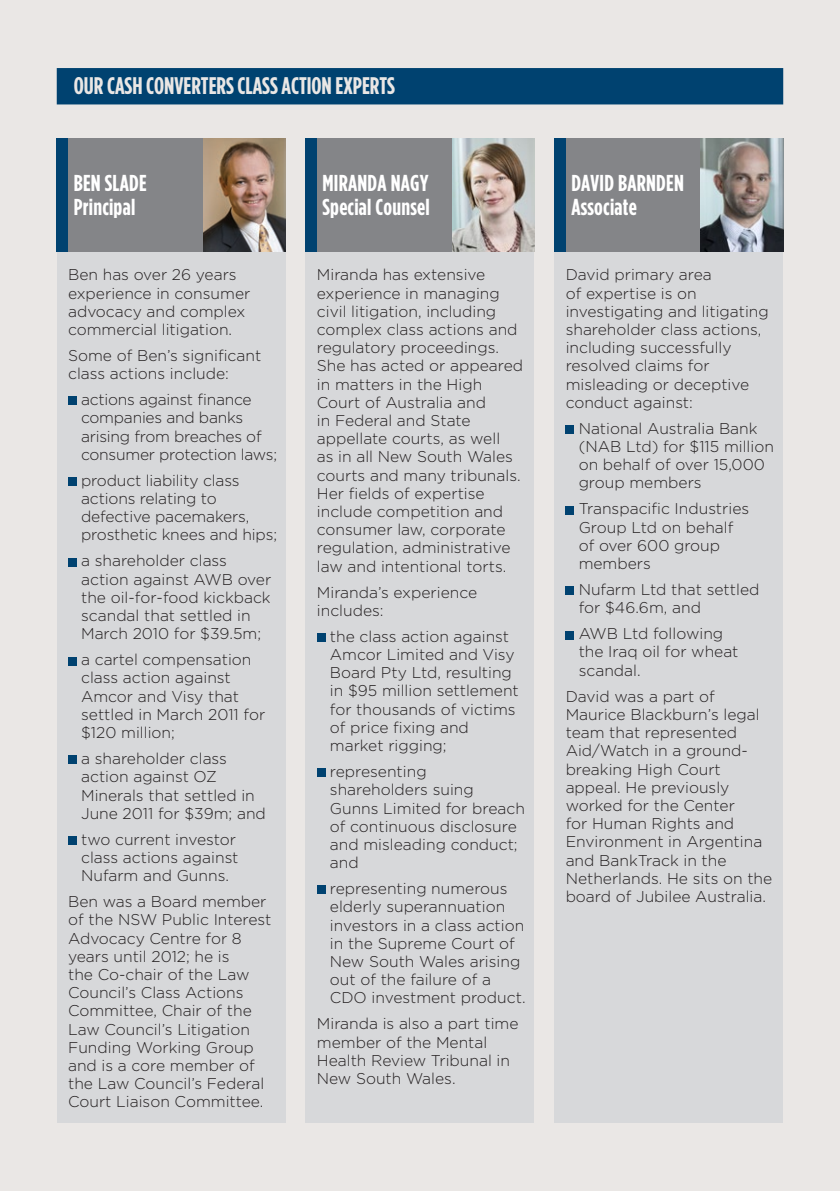
<style>
.page{position:relative;width:840px;height:1191px;background:#fff}
.page>*{position:absolute;margin:0;border:0;box-sizing:border-box;transform-origin:0 0}
.Lawyer_profile__head{font:700 condensed 24px "Gotham HTF";color:#eae7e5}
.Lawyer_profiles__nam{font:700 condensed 23px "Gotham HTF";letter-spacing:.01em;color:#fff}
.Lawyer_profiles__tex{font:300 15.6px/18.2px "Gotham";color:#231f20}
</style>
<div class="page">
<div style="left:0;top:0;width:839px;height:1191px;background:#eae7e5"></div>
<div style="left:57px;top:138px;width:228px;height:985px;background:#d7d8da"></div>
<div style="left:305px;top:138px;width:229px;height:985px;background:#d7d8da"></div>
<div style="left:554px;top:138px;width:228px;height:985px;background:#d7d8da"></div>
<div style="left:57px;top:68px;width:725px;height:36px;background:#004270"></div>
<div style="left:57px;top:138px;width:228px;height:114px;background:#848588"></div>
<div style="left:305px;top:138px;width:229px;height:114px;background:#848588"></div>
<div style="left:554px;top:138px;width:228px;height:114px;background:#848588"></div>
<div style="left:57px;top:138px;width:11px;height:114px;background:#004270"></div>
<div style="left:305px;top:138px;width:12px;height:114px;background:#004270"></div>
<div style="left:554px;top:138px;width:11px;height:114px;background:#004270"></div>
<div style="left:68px;top:397px;width:9px;height:8px;background:#004270"></div>
<div style="left:68px;top:477px;width:9px;height:9px;background:#004270"></div>
<div style="left:68px;top:558px;width:9px;height:8px;background:#004270"></div>
<div style="left:68px;top:657px;width:9px;height:8px;background:#004270"></div>
<div style="left:68px;top:755px;width:9px;height:9px;background:#004270"></div>
<div style="left:68px;top:836px;width:9px;height:8px;background:#004270"></div>
<div style="left:317px;top:633px;width:8px;height:9px;background:#004270"></div>
<div style="left:317px;top:768px;width:8px;height:9px;background:#004270"></div>
<div style="left:317px;top:885px;width:8px;height:9px;background:#004270"></div>
<div style="left:565px;top:425px;width:9px;height:9px;background:#004270"></div>
<div style="left:565px;top:506px;width:9px;height:8px;background:#004270"></div>
<div style="left:565px;top:586px;width:9px;height:9px;background:#004270"></div>
<div style="left:565px;top:631px;width:9px;height:8px;background:#004270"></div>
<img style="left:203px;top:138px;width:82px;height:114px">
<img style="left:452px;top:138px;width:82px;height:114px">
<img style="left:700px;top:138px;width:82px;height:114px">
<p class="Lawyer_profile__head" style="left:74px;top:72px;width:322px">OUR CASH CONVERTERS CLASS ACTION EXPERTS</p>
<p class="Lawyer_profiles__nam" style="left:74px;top:170px;width:74px">BEN SLADE</p>
<p class="Lawyer_profiles__nam" style="left:74px;top:194px;width:63px">Principal</p>
<p class="Lawyer_profiles__nam" style="left:322px;top:170px;width:107px">MIRANDA NAGY</p>
<p class="Lawyer_profiles__nam" style="left:322px;top:194px;width:109px">Special Counsel</p>
<p class="Lawyer_profiles__nam" style="left:571px;top:170px;width:114px">DAVID BARNDEN</p>
<p class="Lawyer_profiles__nam" style="left:571px;top:194px;width:67px">Associate</p>
<p class="Lawyer_profiles__tex" style="left:68px;top:265px;width:184px">Ben has over 26 years experience in consumer advocacy and complex commercial litigation.</p>
<p class="Lawyer_profiles__tex" style="left:68px;top:346px;width:194px">Some of Ben’s significant class actions include:</p>
<p class="Lawyer_profiles__tex" style="left:81px;top:390px;width:197px">actions against finance companies and banks arising from breaches of consumer protection laws;</p>
<p class="Lawyer_profiles__tex" style="left:81px;top:471px;width:197px">product liability class actions relating to defective pacemakers, prosthetic knees and hips;</p>
<p class="Lawyer_profiles__tex" style="left:81px;top:551px;width:191px">a shareholder class action against AWB over the oil-for-food kickback scandal that settled in<br>March 2010 for $39.5m;</p>
<p class="Lawyer_profiles__tex" style="left:81px;top:650px;width:185px">a cartel compensation class action against<br>Amcor and Visy that settled in March 2011 for $120 million;</p>
<p class="Lawyer_profiles__tex" style="left:81px;top:749px;width:186px">a shareholder class action against OZ<br>Minerals that settled in<br>June 2011 for $39m; and</p>
<p class="Lawyer_profiles__tex" style="left:81px;top:830px;width:159px">two current investor class actions against<br>Nufarm and Gunns.</p>
<p class="Lawyer_profiles__tex" style="left:68px;top:892px;width:205px">Ben was a Board member of the NSW Public Interest<br>Advocacy Centre for 8 years until 2012; he is<br>the Co-chair of the Law<br>Council’s Class Actions<br>Committee, Chair of the<br>Law Council’s Litigation<br>Funding Working Group and is a core member of the Law Council’s Federal<br>Court Liaison Committee.</p>
<p class="Lawyer_profiles__tex" style="left:317px;top:265px;width:208px">Miranda has extensive experience in managing civil litigation, including complex class actions and regulatory proceedings.<br>She has acted or appeared in matters in the High<br>Court of Australia and<br>in Federal and State appellate courts, as well<br>as in all New South Wales courts and many tribunals.<br>Her fields of expertise include competition and consumer law, corporate regulation, administrative law and intentional torts.</p>
<p class="Lawyer_profiles__tex" style="left:317px;top:583px;width:162px">Miranda’s experience includes:</p>
<p class="Lawyer_profiles__tex" style="left:330px;top:627px;width:190px">the class action against<br>Amcor Limited and Visy<br>Board Pty Ltd, resulting in $95 million settlement for thousands of victims of price fixing and market rigging;</p>
<p class="Lawyer_profiles__tex" style="left:330px;top:762px;width:196px">representing shareholders suing<br>Gunns Limited for breach of continuous disclosure and misleading conduct; and</p>
<p class="Lawyer_profiles__tex" style="left:330px;top:879px;width:197px">representing numerous elderly superannuation investors in a class action in the Supreme Court of<br>New South Wales arising out of the failure of a<br>CDO investment product.</p>
<p class="Lawyer_profiles__tex" style="left:317px;top:1014px;width:203px">Miranda is also a part time member of the Mental<br>Health Review Tribunal in<br>New South Wales.</p>
<p class="Lawyer_profiles__tex" style="left:565px;top:265px;width:204px">David primary area<br>of expertise is on investigating and litigating shareholder class actions, including successfully resolved claims for misleading or deceptive conduct against:</p>
<p class="Lawyer_profiles__tex" style="left:578px;top:419px;width:197px">National Australia Bank (NAB Ltd) for $115 million on behalf of over 15,000 group members</p>
<p class="Lawyer_profiles__tex" style="left:578px;top:499px;width:172px">Transpacific Industries<br>Group Ltd on behalf of over 600 group members</p>
<p class="Lawyer_profiles__tex" style="left:578px;top:580px;width:182px">Nufarm Ltd that settled for $46.6m, and</p>
<p class="Lawyer_profiles__tex" style="left:578px;top:624px;width:161px">AWB Ltd following the Iraq oil for wheat scandal.</p>
<p class="Lawyer_profiles__tex" style="left:565px;top:687px;width:208px">David was a part of<br>Maurice Blackburn’s legal team that represented<br>Aid/Watch in a ground&shy;breaking High Court appeal. He previously worked for the Center<br>for Human Rights and<br>Environment in Argentina and BankTrack in the<br>Netherlands. He sits on the board of Jubilee Australia.</p>
</div>
